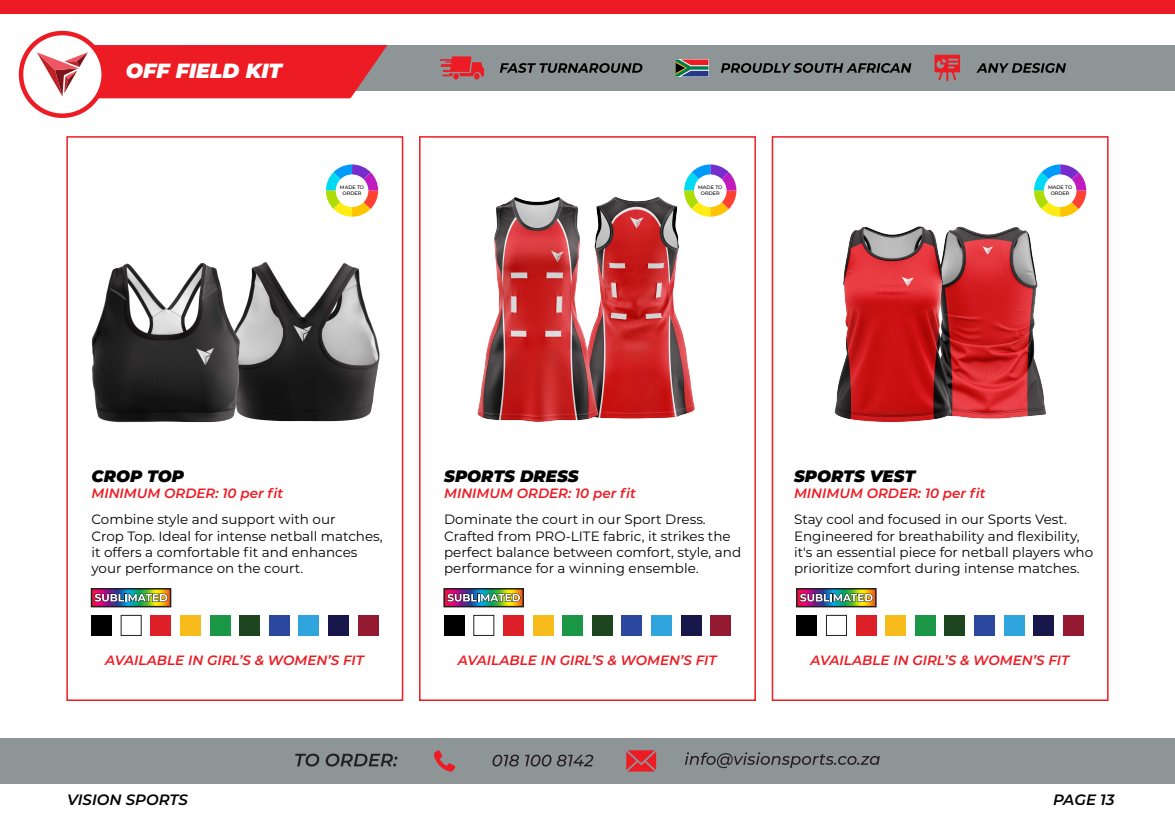
<style>
.page{position:relative;width:1175px;height:830px;background:#fff}
.page>*{position:absolute;margin:0;border:0;box-sizing:border-box;transform-origin:0 0}
.t1{font:italic 900 20.55px "Montserrat";color:#fff}
.t2{font:italic 900 16.5px "Montserrat";color:#000}
.t3{font:italic 600 15px "Montserrat";color:#000}
.t4{font:13.5px/16.2px "Montserrat";color:#000}
.t5{font:italic 600 13.5px "Montserrat";color:#ed1c24}
.t6{font:500 4.95px/6px "Montserrat";color:#000;text-align:center}
</style>
<div class="page">
<div style="left:0;top:0;width:1174px;height:14px;background:#ed1c24"></div>
<div style="left:183px;top:45px;width:991px;height:46px;background:#8e9597"></div>
<svg style="left:21px;top:33px;width:83px;height:83px"></svg>
<div style="left:19px;top:31px;width:87px;height:87px;border:4px solid #ed1c24;border-radius:50%"></div>
<svg style="left:37px;top:45px;width:350px;height:53px"></svg>
<div style="left:66px;top:136px;width:337px;height:565px;border:2px solid #ed1c24"></div>
<div style="left:419px;top:136px;width:337px;height:565px;border:2px solid #ed1c24"></div>
<div style="left:771px;top:136px;width:337px;height:565px;border:2px solid #ed1c24"></div>
<div style="left:91px;top:615px;width:21px;height:20px;background:#000"></div>
<div style="left:151px;top:615px;width:20px;height:20px;background:#dd1f27"></div>
<div style="left:180px;top:615px;width:20px;height:20px;background:#f7bc1b"></div>
<div style="left:210px;top:615px;width:20px;height:20px;background:#1a9747"></div>
<div style="left:240px;top:615px;width:20px;height:20px;background:#1d4620"></div>
<div style="left:269px;top:615px;width:20px;height:20px;background:#2b479e"></div>
<div style="left:299px;top:615px;width:20px;height:20px;background:#30a4dc"></div>
<div style="left:358px;top:615px;width:20px;height:20px;background:#941a32"></div>
<div style="left:328px;top:615px;width:20px;height:20px;background:#18174c"></div>
<svg style="left:94px;top:591px;width:74px;height:13px"></svg>
<div style="left:91px;top:588px;width:80px;height:19px;border:2px solid #231f20"></div>
<svg style="left:94px;top:593px;width:74px;height:9px"></svg>
<svg style="left:684px;top:164px;width:52px;height:53px"></svg>
<svg style="left:1034px;top:164px;width:52px;height:53px"></svg>
<svg style="left:326px;top:164px;width:52px;height:53px"></svg>
<svg style="left:500px;top:63px;width:142px;height:10px"></svg>
<svg style="left:721px;top:63px;width:190px;height:10px"></svg>
<svg style="left:976px;top:63px;width:90px;height:10px"></svg>
<div style="left:453px;top:73px;width:6px;height:7px;background:#ed1c24;border-radius:3px"></div>
<div style="left:474px;top:73px;width:6px;height:7px;background:#ed1c24;border-radius:3px"></div>
<svg style="left:440px;top:56px;width:44px;height:20px"></svg>
<svg style="left:675px;top:59px;width:33px;height:17px"></svg>
<svg style="left:934px;top:55px;width:26px;height:26px"></svg>
<div style="left:0;top:738px;width:1174px;height:45px;background:#8e9597"></div>
<svg style="left:295px;top:753px;width:24px;height:13px"></svg>
<svg style="left:326px;top:753px;width:71px;height:13px"></svg>
<svg style="left:685px;top:752px;width:194px;height:16px"></svg>
<svg style="left:492px;top:754px;width:27px;height:12px"></svg>
<svg style="left:525px;top:754px;width:26px;height:12px"></svg>
<svg style="left:557px;top:754px;width:36px;height:12px"></svg>
<svg style="left:434px;top:750px;width:21px;height:21px"></svg>
<svg style="left:626px;top:750px;width:30px;height:21px"></svg>
<div style="left:444px;top:615px;width:20px;height:20px;background:#000"></div>
<div style="left:503px;top:615px;width:20px;height:20px;background:#dd1f27"></div>
<div style="left:533px;top:615px;width:20px;height:20px;background:#f7bc1b"></div>
<div style="left:562px;top:615px;width:20px;height:20px;background:#1a9747"></div>
<div style="left:592px;top:615px;width:20px;height:20px;background:#1d4620"></div>
<div style="left:622px;top:615px;width:20px;height:20px;background:#2b479e"></div>
<div style="left:651px;top:615px;width:20px;height:20px;background:#30a4dc"></div>
<div style="left:710px;top:615px;width:21px;height:20px;background:#941a32"></div>
<div style="left:681px;top:615px;width:20px;height:20px;background:#18174c"></div>
<svg style="left:446px;top:591px;width:75px;height:13px"></svg>
<div style="left:443px;top:588px;width:81px;height:19px;border:2px solid #231f20"></div>
<svg style="left:447px;top:593px;width:73px;height:9px"></svg>
<div style="left:796px;top:615px;width:21px;height:20px;background:#000"></div>
<div style="left:826px;top:615px;width:20px;height:20px;background:#fff;border:1px solid #241f20"></div>
<div style="left:856px;top:615px;width:20px;height:20px;background:#dd1f27"></div>
<div style="left:885px;top:615px;width:20px;height:20px;background:#f7bc1b"></div>
<div style="left:915px;top:615px;width:20px;height:20px;background:#1a9747"></div>
<div style="left:945px;top:615px;width:20px;height:20px;background:#1d4620"></div>
<div style="left:974px;top:615px;width:20px;height:20px;background:#2b479e"></div>
<div style="left:1004px;top:615px;width:20px;height:20px;background:#30a4dc"></div>
<div style="left:1063px;top:615px;width:20px;height:20px;background:#941a32"></div>
<div style="left:1033px;top:615px;width:20px;height:20px;background:#18174c"></div>
<svg style="left:799px;top:591px;width:74px;height:13px"></svg>
<div style="left:796px;top:588px;width:80px;height:19px;border:2px solid #231f20"></div>
<svg style="left:799px;top:593px;width:74px;height:9px"></svg>
<img style="left:477px;top:189px;width:224px;height:233px">
<img style="left:834px;top:226px;width:213px;height:196px">
<img style="left:91px;top:262px;width:289px;height:161px">
<h1 class="t1" style="left:126px;top:55px;width:157px">OFF FIELD KIT</h1>
<p class="t6" style="left:340px;top:184px;width:26px">MADE TO<br>ORDER</p>
<p class="t6" style="left:698px;top:184px;width:26px">MADE TO<br>ORDER</p>
<p class="t6" style="left:1048px;top:184px;width:26px">MADE TO<br>ORDER</p>
<p class="t2" style="left:91px;top:463px;width:94px">CROP TOP</p>
<p class="t2" style="left:444px;top:463px;width:136px">SPORTS DRESS</p>
<p class="t2" style="left:794px;top:463px;width:123px">SPORTS VEST</p>
<p class="t5" style="left:91px;top:483px;width:193px">MINIMUM ORDER: 10 per fit</p>
<p class="t5" style="left:444px;top:483px;width:193px">MINIMUM ORDER: 10 per fit</p>
<p class="t5" style="left:794px;top:483px;width:193px">MINIMUM ORDER: 10 per fit</p>
<p class="t4" style="left:91px;top:511px;width:293px">Combine style and support with our<br>Crop Top. Ideal for intense netball matches, it offers a comfortable fit and enhances your performance on the court.</p>
<p class="t4" style="left:444px;top:511px;width:298px">Dominate the court in our Sport Dress.<br>Crafted from PRO-LITE fabric, it strikes the perfect balance between comfort, style, and performance for a winning ensemble.</p>
<p class="t4" style="left:794px;top:511px;width:301px">Stay cool and focused in our Sports Vest.<br>Engineered for breathability and flexibility, it's an essential piece for netball players who prioritize comfort during intense matches.</p>
<p class="t5" style="left:105px;top:650px;width:260px">AVAILABLE IN GIRL’S &amp; WOMEN’S FIT</p>
<p class="t5" style="left:458px;top:650px;width:260px">AVAILABLE IN GIRL’S &amp; WOMEN’S FIT</p>
<p class="t5" style="left:810px;top:650px;width:260px">AVAILABLE IN GIRL’S &amp; WOMEN’S FIT</p>
<p class="t3" style="left:67px;top:789px;width:122px">VISION SPORTS</p>
<p class="t3" style="left:1053px;top:789px;width:63px">PAGE 13</p>
</div>
